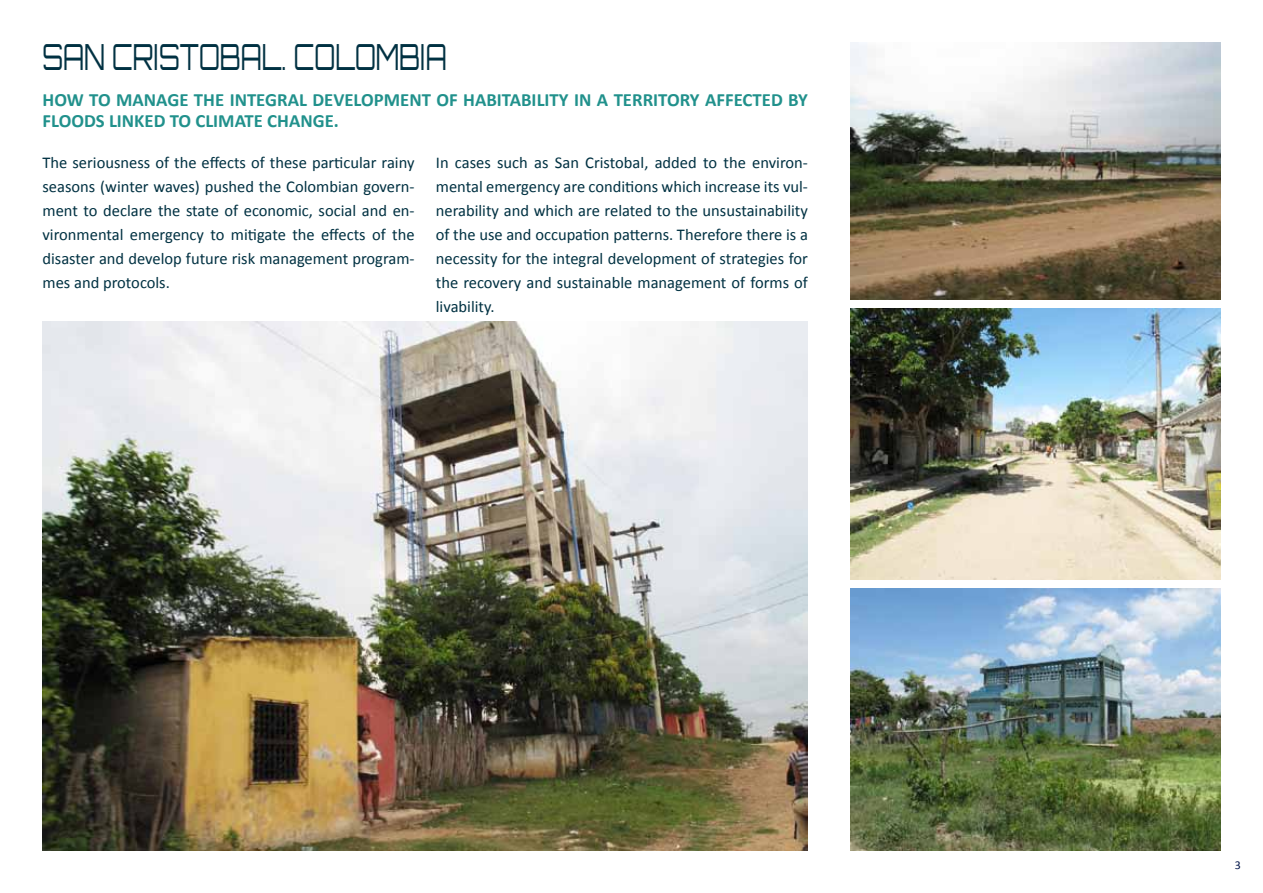
<style>
.page{position:relative;width:1263px;height:893px;background:#fff}
.page>*{position:absolute;margin:0;border:0;box-sizing:border-box;transform-origin:0 0}
.t1{font:36px "Orbitron";color:#003142;scale:.7 1}
.t2{font:700 18.75px/21px "Calibri";color:#21918c}
.t3{font:16.5px/24px "Calibri";color:#003142;text-align:justify}
.t4{font:12px "Calibri";color:#001448}
</style>
<div class="page">
<img style="left:850px;top:309px;width:370px;height:270px">
<img style="left:850px;top:43px;width:370px;height:256px">
<img style="left:850px;top:589px;width:370px;height:261px">
<img style="left:43px;top:322px;width:765px;height:528px">
<h1 class="t1" style="left:43px;top:33px;width:579px">SAN CRISTOBAL. COLOMBIA</h1>
<p class="t2" style="left:43px;top:89px;width:767px">HOW TO MANAGE THE INTEGRAL DEVELOPMENT OF HABITABILITY IN A TERRITORY AFFECTED BY<br>FLOODS LINKED TO CLIMATE CHANGE.</p>
<p class="t3" style="left:43px;top:150px;width:374px">The seriousness of the effects of these particular rainy seasons (winter waves) pushed the Colombian govern&shy;ment to declare the state of economic, social and en&shy;vironmental emergency to mitigate the effects of the disaster and develop future risk management program&shy;mes and protocols.</p>
<p class="t3" style="left:436px;top:150px;width:374px">In cases such as San Cristobal, added to the environ&shy;mental emergency are conditions which increase its vul&shy;nerability and which are related to the unsustainability of the use and occupation patterns. Therefore there is a necessity for the integral development of strategies for the recovery and sustainable management of forms of livability.</p>
<p class="t4" style="left:1235px;top:858px;width:8px">3</p>
</div>
